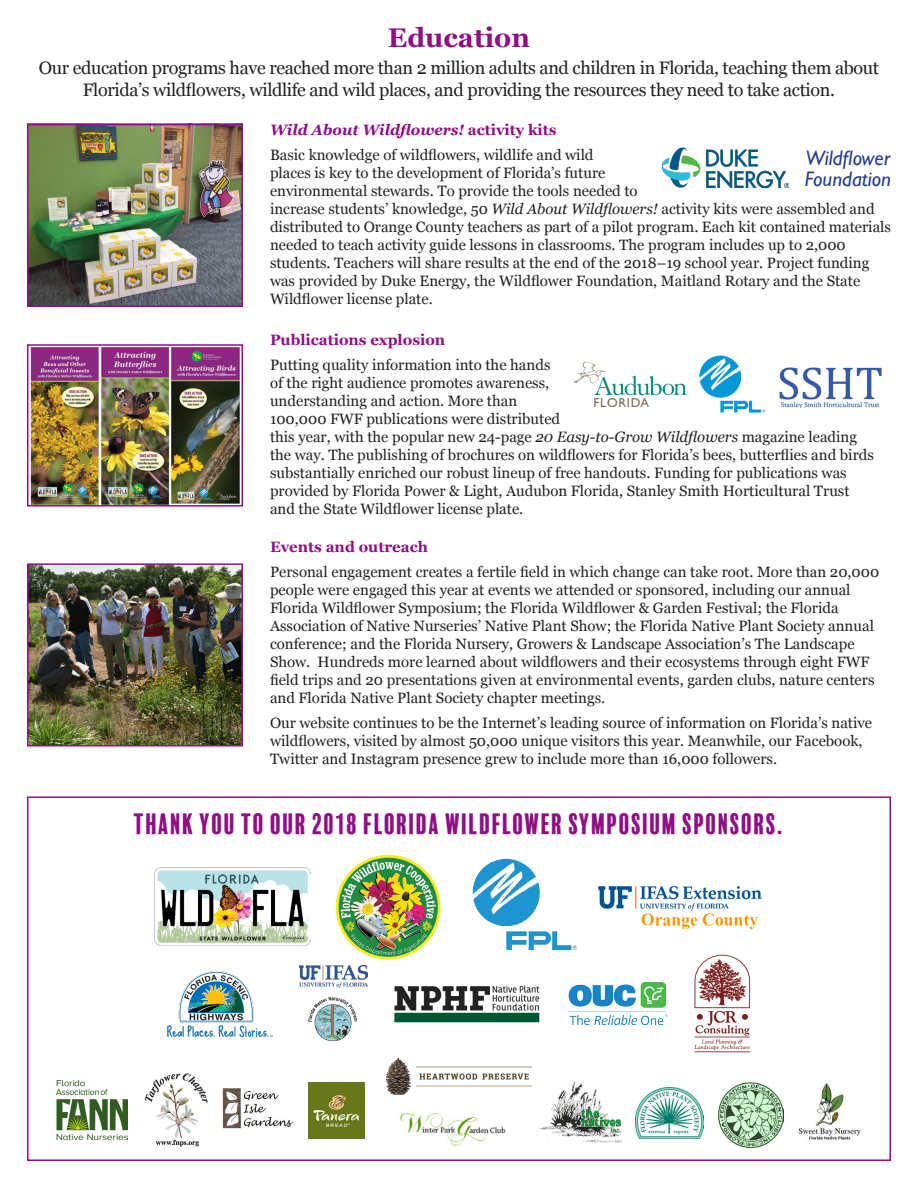
<style>
.page{position:relative;width:918px;height:1188px;background:#fff}
.page>*{position:absolute;margin:0;border:0;box-sizing:border-box;transform-origin:0 0}
.t1{font:27px "Balboa Plus Fill";color:#8f0f84}
.t2{font:700 27px "Georgia";color:#8f0f84}
.t3{font:italic 21px/21px "Gill Sans";color:#253f8e}
.t4{font:18px/21.6px "Georgia";letter-spacing:-.02em;color:#231f20;text-align:center}
.t5{font:15px/18px "Georgia";color:#231f20}
.t6{font:700 15px "Georgia";color:#8f0f84}
.t7{font:italic 700 15px "Georgia";color:#8f0f84}
.t8{font:12.9px "Gill Sans";letter-spacing:.05em;color:#7c6954}
.s1{font-style:normal}
.s2{font-style:italic}
</style>
<div class="page">
<img style="left:30px;top:127px;width:210px;height:177px">
<div style="left:27px;top:124px;width:216px;height:183px;border:2px solid #8f0f84"></div>
<img style="left:30px;top:347px;width:210px;height:157px">
<div style="left:27px;top:344px;width:216px;height:163px;border:2px solid #8f0f84"></div>
<img style="left:30px;top:566px;width:210px;height:177px">
<div style="left:27px;top:563px;width:216px;height:183px;border:2px solid #8f0f84"></div>
<img style="left:661px;top:147px;width:129px;height:42px">
<svg style="left:574px;top:362px;width:113px;height:33px"></svg>
<img style="left:779px;top:367px;width:103px;height:41px">
<img style="left:700px;top:356px;width:65px;height:56px">
<div style="left:27px;top:796px;width:864px;height:365px;border:2px solid #8f0f84"></div>
<img style="left:568px;top:983px;width:99px;height:42px">
<img style="left:541px;top:1081px;width:81px;height:62px">
<img style="left:598px;top:886px;width:164px;height:44px">
<img style="left:798px;top:1083px;width:63px;height:57px">
<img style="left:309px;top:1082px;width:56px;height:56px">
<img style="left:394px;top:985px;width:146px;height:38px">
<img style="left:386px;top:1059px;width:146px;height:35px">
<img style="left:222px;top:1088px;width:72px;height:41px">
<img style="left:168px;top:971px;width:104px;height:65px">
<img style="left:473px;top:859px;width:104px;height:91px">
<img style="left:155px;top:867px;width:155px;height:78px">
<img style="left:335px;top:854px;width:106px;height:106px">
<img style="left:299px;top:966px;width:68px;height:74px">
<img style="left:694px;top:955px;width:56px;height:98px">
<img style="left:144px;top:1074px;width:64px;height:73px">
<img style="left:57px;top:1081px;width:71px;height:58px">
<img style="left:718px;top:1082px;width:66px;height:66px">
<img style="left:635px;top:1088px;width:68px;height:50px">
<img style="left:399px;top:1112px;width:107px;height:34px">
<p class="t2" style="left:388px;top:17px;width:144px">Education</p>
<p class="t4" style="left:39px;top:57px;width:842px">Our education programs have reached more than 2 million adults and children in Florida, teaching them about<br>Florida’s wildflowers, wildlife and wild places, and providing the resources they need to take action.</p>
<p class="t7" style="left:270px;top:119px;width:288px">Wild About Wildflowers! <span class="s1">activity kits</span></p>
<p class="t5" style="left:270px;top:145px;width:325px">Basic knowledge of wildflowers, wildlife and wild</p>
<p class="t3" style="left:805px;top:147px;width:88px">Wildflower<br>Foundation</p>
<p class="t5" style="left:270px;top:163px;width:623px">places is key to the development of Florida’s future<br>environmental stewards. To provide the tools needed to<br>increase students’ knowledge, 50 <span class="s2">Wild About Wildflowers!</span> activity kits were assembled and distributed to Orange County teachers as part of a pilot program. Each kit contained materials needed to teach activity guide lessons in classrooms. The program includes up to 2,000 students. Teachers will share results at the end of the 2018–19 school year. Project funding</p>
<p class="t5" style="left:270px;top:289px;width:164px">Wildflower license plate.</p>
<p class="t5" style="left:270px;top:271px;width:592px">was provided by Duke Energy, the Wildflower Foundation, Maitland Rotary and the State</p>
<p class="t6" style="left:270px;top:329px;width:177px">Publications explosion</p>
<p class="t5" style="left:270px;top:355px;width:605px">Putting quality information into the hands<br>of the right audience promotes awareness,<br>understanding and action. More than<br>100,000 FWF publications were distributed<br>this year, with the popular new 24-page <span class="s2">20 Easy-to-Grow Wildflowers</span> magazine leading the way. The publishing of brochures on wildflowers for Florida’s bees, butterflies and birds substantially enriched our robust lineup of free handouts. Funding for publications was provided by Florida Power &amp; Light, Audubon Florida, Stanley Smith Horticultural Trust and the State Wildflower license plate.</p>
<p class="t8" style="left:593px;top:395px;width:57px">FLORIDA</p>
<p class="t6" style="left:270px;top:536px;width:159px">Events and outreach</p>
<p class="t5" style="left:270px;top:562px;width:611px">Personal engagement creates a fertile field in which change can take root. More than 20,000 people were engaged this year at events we attended or sponsored, including our annual Florida Wildflower Symposium; the Florida Wildflower &amp; Garden Festival; the Florida Association of Native Nurseries’ Native Plant Show; the Florida Native Plant Society annual conference; and the Florida Nursery, Growers &amp; Landscape Association’s The Landscape Show. Hundreds more learned about wildflowers and their ecosystems through eight FWF field trips and 20 presentations given at environmental events, garden clubs, nature centers and Florida Native Plant Society chapter meetings.</p>
<p class="t5" style="left:270px;top:713px;width:604px">Our website continues to be the Internet’s leading source of information on Florida’s native wildflowers, visited by almost 50,000 unique visitors this year. Meanwhile, our Facebook,<br>Twitter and Instagram presence grew to include more than 16,000 followers.</p>
<p class="t1" style="left:133px;top:809px;width:653px">THANK YOU TO OUR 2018 FLORIDA WILDFLOWER SYMPOSIUM SPONSORS.</p>
</div>
